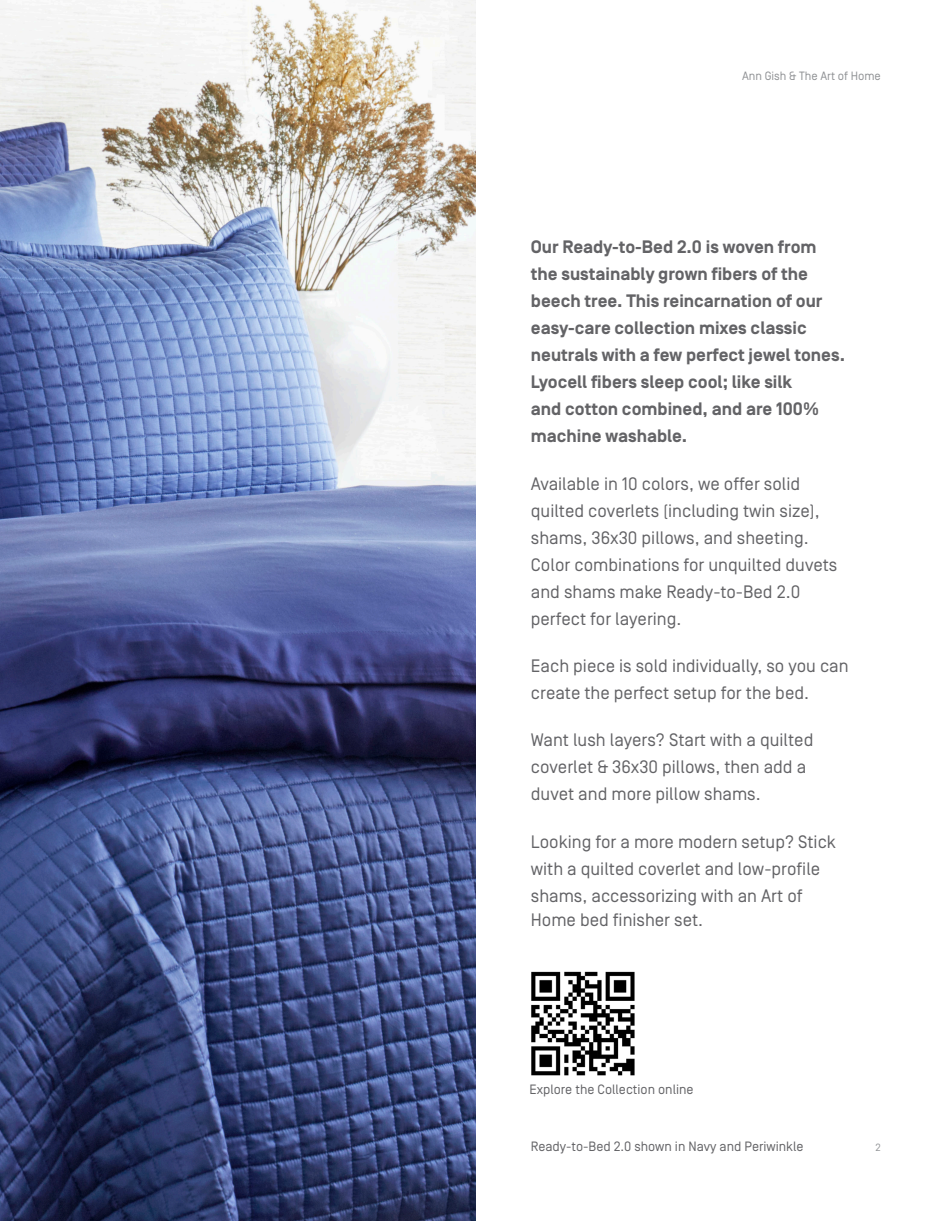
<style>
.page{position:relative;width:951px;height:1221px;background:#fff}
.page>*{position:absolute;margin:0;border:0;box-sizing:border-box;transform-origin:0 0}
.MET_text{font:18px/27px "Simplon Norm";color:#636366}
.MET_text-2{font:700 18px/27px "Simplon Norm";color:#636366}
.Photo_caption{font:13.5px "Simplon Norm";color:#636366}
.t1{font:12px "Simplon Norm";color:#8f9194}
.MET_text-3{font:10.5px "Simplon Norm";color:#939598}
</style>
<div class="page">
<img style="left:0;top:0;width:476px;height:1220px">
<img style="left:531px;top:971px;width:104px;height:104px">
<p class="t1" style="left:742px;top:69px;width:140px">Ann Gish &amp; The Art of Home</p>
<p class="MET_text-2" style="left:531px;top:234px;width:316px">Our Ready-to-Bed 2.0 is woven from the sustainably grown fibers of the beech tree. This reincarnation of our easy-care collection mixes classic neutrals with a few perfect jewel tones.<br>Lyocell fibers sleep cool; like silk<br>and cotton combined, and are 100% machine washable.</p>
<p class="MET_text" style="left:531px;top:470px;width:308px">Available in 10 colors, we offer solid quilted coverlets (including twin size), shams, 36x30 pillows, and sheeting.<br>Color combinations for unquilted duvets and shams make Ready-to-Bed 2.0 perfect for layering.</p>
<p class="MET_text" style="left:531px;top:652px;width:319px">Each piece is sold individually, so you can create the perfect setup for the bed.</p>
<p class="MET_text" style="left:531px;top:727px;width:284px">Want lush layers? Start with a quilted coverlet &amp; 36x30 pillows, then add a duvet and more pillow shams.</p>
<p class="MET_text" style="left:531px;top:828px;width:307px">Looking for a more modern setup? Stick with a quilted coverlet and low-profile shams, accessorizing with an Art of</p>
<p class="MET_text" style="left:531px;top:906px;width:174px">Home bed finisher set.</p>
<p class="Photo_caption" style="left:529px;top:1082px;width:166px">Explore the Collection online</p>
<p class="Photo_caption" style="left:531px;top:1138px;width:274px">Ready-to-Bed 2.0 shown in Navy and Periwinkle</p>
<p class="MET_text-3" style="left:875px;top:1141px;width:7px">2</p>
</div>
